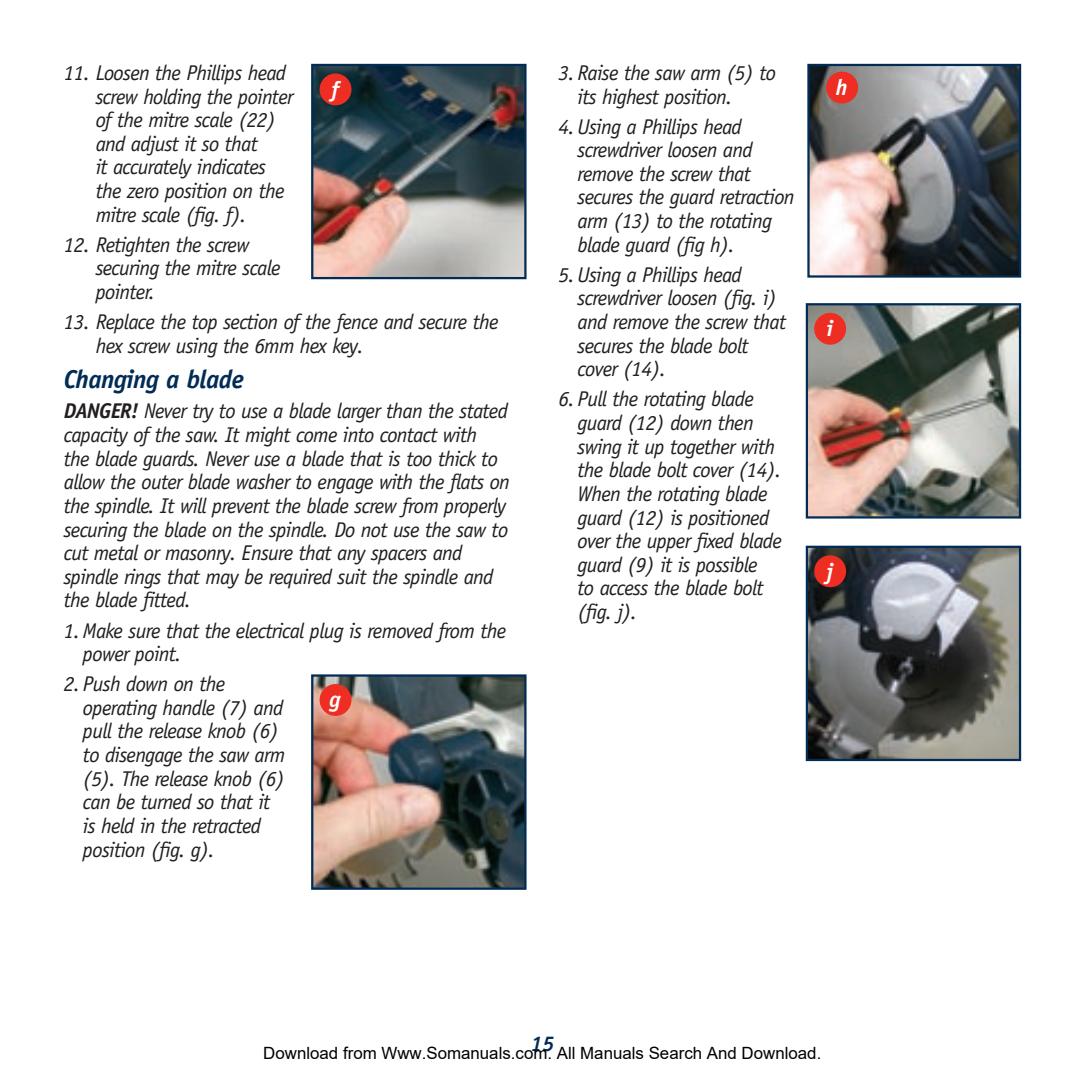
<style>
.page{position:relative;width:1085px;height:1085px;background:#fff}
.page>*{position:absolute;margin:0;border:0;box-sizing:border-box;transform-origin:0 0}
._2_digit_numbered_paragraphs{font:italic 700 25.88px "Officina Sans";letter-spacing:-.025em;color:#002c56}
.t1{font:italic 700 22.5px "Officina Sans";color:#fff}
.Bulleted_numbered_paragraphs{font:italic 21.38px/23.6px "Officina Sans";letter-spacing:-.035em;color:#231f20}
.Body{font:italic 21.38px/23.6px "Officina Sans";letter-spacing:-.035em;color:#231f20}
.t2{font:italic 700 21.38px "Officina Sans";color:#002c56}
.t3{font:16.88px "Arial";color:#000}
.s1{font-weight:700}
</style>
<div class="page">
<img style="left:314px;top:677px;width:209px;height:209px">
<div style="left:311px;top:674px;width:215px;height:215px;border:2px solid #002c56"></div>
<div style="left:319px;top:684px;width:32px;height:31px;background:#ee2e22;border-radius:50%"></div>
<img style="left:808px;top:306px;width:209px;height:209px">
<div style="left:805px;top:303px;width:215px;height:215px;border:2px solid #002c56"></div>
<div style="left:814px;top:313px;width:32px;height:31px;background:#ee2e22;border-radius:50%"></div>
<img style="left:807px;top:63px;width:215px;height:213px">
<div style="left:826px;top:72px;width:32px;height:31px;background:#ee2e22;border-radius:50%"></div>
<img style="left:314px;top:67px;width:209px;height:209px">
<div style="left:311px;top:64px;width:215px;height:215px;border:2px solid #002c56"></div>
<div style="left:319px;top:73px;width:32px;height:32px;background:#ee2e22;border-radius:50%"></div>
<img style="left:808px;top:548px;width:209px;height:210px">
<div style="left:805px;top:545px;width:215px;height:216px;border:2px solid #002c56"></div>
<div style="left:814px;top:555px;width:32px;height:32px;background:#ee2e22;border-radius:50%"></div>
<p class="Bulleted_numbered_paragraphs" style="left:96px;top:61px;width:199px;text-indent:-32px">11. Loosen the Phillips head screw holding the pointer of the mitre scale (22) and adjust it so that<br>it accurately indicates the zero position on the mitre scale (fig. f).</p>
<p class="Bulleted_numbered_paragraphs" style="left:96px;top:233px;width:186px;text-indent:-32px">12. Retighten the screw securing the mitre scale pointer.</p>
<p class="Bulleted_numbered_paragraphs" style="left:96px;top:310px;width:404px;text-indent:-32px">13. Replace the top section of the fence and secure the hex screw using the 6mm hex key.</p>
<p class="_2_digit_numbered_paragraphs" style="left:64px;top:364px;width:181px">Changing a blade</p>
<p class="Body" style="left:64px;top:399px;width:447px"><span class="s1">DANGER!</span> Never try to use a blade larger than the stated capacity of the saw. It might come into contact with<br>the blade guards. Never use a blade that is too thick to allow the outer blade washer to engage with the flats on the spindle. It will prevent the blade screw from properly securing the blade on the spindle. Do not use the saw to cut metal or masonry. Ensure that any spacers and spindle rings that may be required suit the spindle and the blade fitted.</p>
<p class="Bulleted_numbered_paragraphs" style="left:83px;top:618px;width:425px;text-indent:-19px">1. Make sure that the electrical plug is removed from the power point.</p>
<p class="Bulleted_numbered_paragraphs" style="left:83px;top:672px;width:204px;text-indent:-19px">2. Push down on the operating handle (7) and pull the release knob (6) to disengage the saw arm (5). The release knob (6) can be turned so that it is held in the retracted position (fig. g).</p>
<p class="Bulleted_numbered_paragraphs" style="left:577px;top:61px;width:200px;text-indent:-19px">3. Raise the saw arm (5) to its highest position.</p>
<p class="Bulleted_numbered_paragraphs" style="left:577px;top:114px;width:218px;text-indent:-19px">4. Using a Phillips head screwdriver loosen and remove the screw that secures the guard retraction arm (13) to the rotating blade guard (fig h).</p>
<p class="Bulleted_numbered_paragraphs" style="left:577px;top:263px;width:210px;text-indent:-19px">5. Using a Phillips head screwdriver loosen (fig. i) and remove the screw that secures the blade bolt cover (14).</p>
<p class="Bulleted_numbered_paragraphs" style="left:577px;top:387px;width:206px;text-indent:-19px">6. Pull the rotating blade guard (12) down then swing it up together with the blade bolt cover (14).<br>When the rotating blade guard (12) is positioned over the upper fixed blade guard (9) it is possible<br>to access the blade bolt (fig. j).</p>
<p class="t1" style="left:331px;top:75px;width:9px">f</p>
<p class="t1" style="left:835px;top:74px;width:13px">h</p>
<p class="t1" style="left:826px;top:315px;width:8px">i</p>
<p class="t1" style="left:826px;top:557px;width:8px">j</p>
<p class="t1" style="left:329px;top:686px;width:13px">g</p>
<p class="t2" style="left:530px;top:1030px;width:25px">15</p>
<p class="t3" style="left:263px;top:1043px;width:559px">Download from Www.Somanuals.com. All Manuals Search And Download.</p>
</div>
